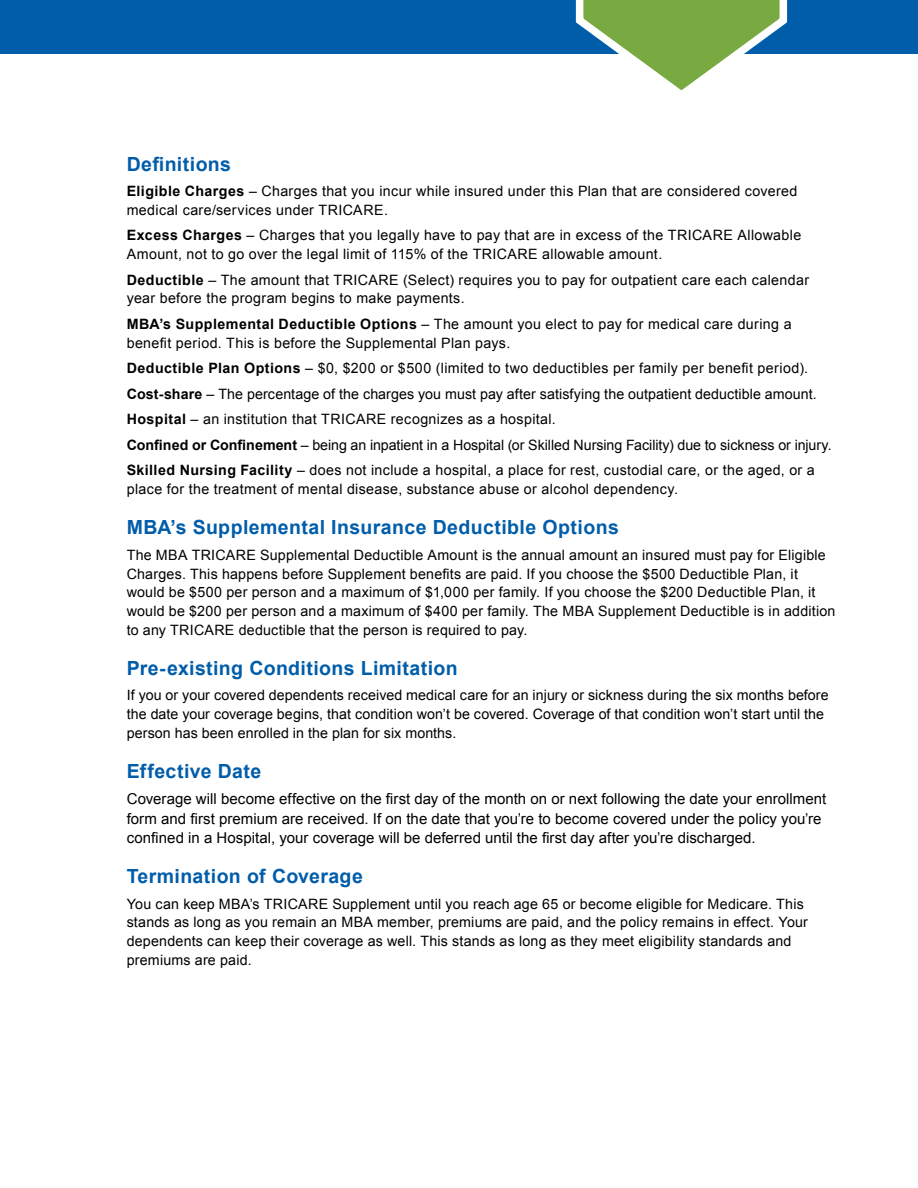
<style>
.page{position:relative;width:918px;height:1188px;background:#fff}
.page>*{position:absolute;margin:0;border:0;box-sizing:border-box;transform-origin:0 0}
.t1{font:700 19.5px "Arial";letter-spacing:.02em;color:#005daa}
.t2{font:15px/19.5px "Arial";letter-spacing:.005em;color:#000}
.t3{font:14.25px/18.8px "Arial";letter-spacing:.015em;color:#000}
.s1{font-weight:700}
</style>
<div class="page">
<div style="left:0;top:0;width:918px;height:54px;background:#005daa"></div>
<svg style="left:575px;top:0;width:213px;height:90px"></svg>
<h1 class="t1" style="left:127px;top:151px;width:106px">Definitions</h1>
<p class="t3" style="left:127px;top:182px;width:672px"><span class="s1">Eligible Charges</span> – Charges that you incur while insured under this Plan that are considered covered medical care/services under TRICARE.</p>
<p class="t3" style="left:127px;top:226px;width:676px"><span class="s1">Excess Charges</span> – Charges that you legally have to pay that are in excess of the TRICARE Allowable<br>Amount, not to go over the legal limit of 115% of the TRICARE allowable amount.</p>
<p class="t3" style="left:127px;top:270px;width:684px"><span class="s1">Deductible</span> – The amount that TRICARE (Select) requires you to pay for outpatient care each calendar year before the program begins to make payments.</p>
<p class="t3" style="left:127px;top:315px;width:666px"><span class="s1">MBA’s Supplemental Deductible Options</span> – The amount you elect to pay for medical care during a benefit period. This is before the Supplemental Plan pays.</p>
<p class="t3" style="left:127px;top:355px;width:707px;line-height:25.5px"><span class="s1">Deductible Plan Options</span> – $0, $200 or $500 (limited to two deductibles per family per benefit period).<br><span class="s1">Cost-share</span> – The percentage of the charges you must pay after satisfying the outpatient deductible amount.<br><span class="s1">Hospital</span> – an institution that TRICARE recognizes as a hospital.<br><span class="s1">Confined or Confinement</span> – being an inpatient in a Hospital (or Skilled Nursing Facility) due to sickness or injury.<br><span class="s1">Skilled Nursing Facility</span> – does not include a hospital, a place for rest, custodial care, or the aged, or a</p>
<p class="t3" style="left:127px;top:480px;width:553px">place for the treatment of mental disease, substance abuse or alcohol dependency.</p>
<h1 class="t1" style="left:127px;top:515px;width:494px">MBA’s Supplemental Insurance Deductible Options</h1>
<p class="t3" style="left:127px;top:546px;width:710px">The MBA TRICARE Supplemental Deductible Amount is the annual amount an insured must pay for Eligible Charges. This happens before Supplement benefits are paid. If you choose the $500 Deductible Plan, it would be $500 per person and a maximum of $1,000 per family. If you choose the $200 Deductible Plan, it would be $200 per person and a maximum of $400 per family. The MBA Supplement Deductible is in addition to any TRICARE deductible that the person is required to pay.</p>
<h1 class="t1" style="left:127px;top:655px;width:333px">Pre-existing Conditions Limitation</h1>
<p class="t3" style="left:127px;top:686px;width:703px">If you or your covered dependents received medical care for an injury or sickness during the six months before the date your coverage begins, that condition won’t be covered. Coverage of that condition won’t start until the person has been enrolled in the plan for six months.</p>
<h1 class="t1" style="left:127px;top:758px;width:136px">Effective Date</h1>
<p class="t2" style="left:127px;top:789px;width:701px">Coverage will become effective on the first day of the month on or next following the date your enrollment form and first premium are received. If on the date that you’re to become covered under the policy you’re confined in a Hospital, your coverage will be deferred until the first day after you’re discharged.</p>
<h1 class="t1" style="left:127px;top:863px;width:238px">Termination of Coverage</h1>
<p class="t3" style="left:127px;top:894px;width:683px">You can keep MBA’s TRICARE Supplement until you reach age 65 or become eligible for Medicare. This stands as long as you remain an MBA member, premiums are paid, and the policy remains in effect. Your dependents can keep their coverage as well. This stands as long as they meet eligibility standards and premiums are paid.</p>
</div>
